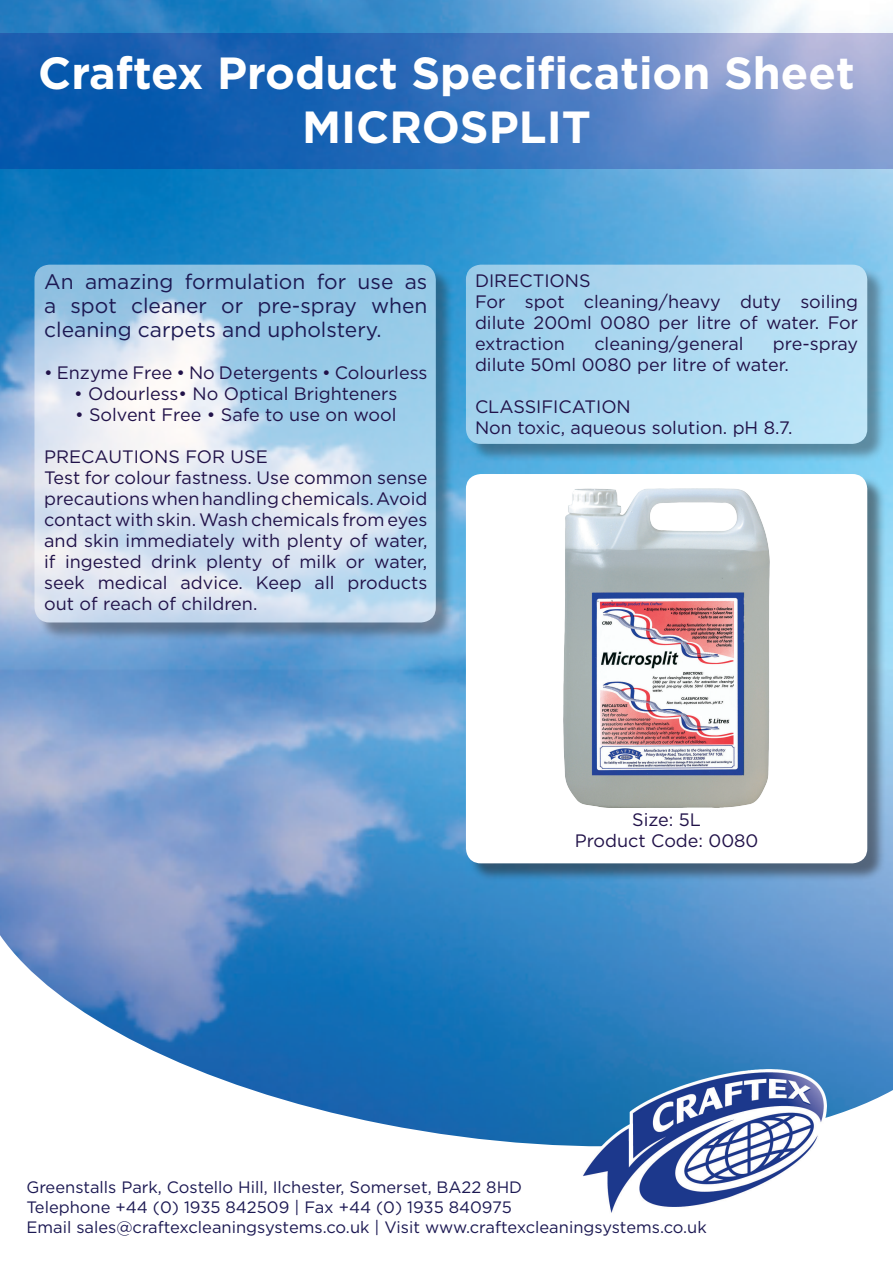
<style>
.page{position:relative;width:893px;height:1263px;background:#fff}
.page>*{position:absolute;margin:0;border:0;box-sizing:border-box;transform-origin:0 0}
.t1{font:700 45px "Gotham";color:#fff}
.t2{font:21px/24px "Gotham";color:#1c1953;text-align:justify}
.t3{font:18px/21px "Gotham";color:#211249;text-align:justify}
.t4{font:16.5px "Gotham";color:#1c1953}
</style>
<div class="page">
<img style="left:0;top:0;width:893px;height:1146px">
<svg style="left:0;top:33px;width:893px;height:136px;background:#4077bd"></svg>
<img style="left:578px;top:1070px;width:248px;height:143px">
<div style="left:37px;top:267px;width:418px;height:374px;background:#231f20;opacity:.75"></div>
<svg style="left:34px;top:265px;width:402px;height:357px;background:#c2daed"></svg>
<div style="left:468px;top:267px;width:418px;height:195px;background:#231f20;opacity:.75"></div>
<div style="left:466px;top:265px;width:401px;height:179px;background:linear-gradient(to right,#9dceeb,#bfe4f7);border-radius:15px"></div>
<div style="left:468px;top:476px;width:418px;height:406px;background:#231f20;opacity:.51"></div>
<div style="left:466px;top:474px;width:401px;height:389px;background:#fff;border-radius:15px"></div>
<img style="left:564px;top:489px;width:205px;height:318px">
<p class="t1" style="left:38px;top:43px;width:818px">Craftex Product Specification Sheet</p>
<p class="t1" style="left:302px;top:97px;width:290px">MICROSPLIT</p>
<p class="t2" style="left:44px;top:269px;width:385px">An amazing formulation for use as a spot cleaner or pre-spray when cleaning carpets and upholstery.</p>
<p class="t3" style="left:44px;top:362px;width:385px">• Enzyme Free • No Detergents • Colourless</p>
<p class="t3" style="left:74px;top:383px;width:325px">• Odourless• No Optical Brighteners</p>
<p class="t3" style="left:75px;top:404px;width:323px">• Solvent Free • Safe to use on wool</p>
<p class="t3" style="left:44px;top:446px;width:225px">PRECAUTIONS FOR USE</p>
<p class="t3" style="left:44px;top:467px;width:385px">Test for colour fastness. Use common sense precautions when handling chemicals. Avoid contact with skin. Wash chemicals from eyes and skin immediately with plenty of water, if ingested drink plenty of milk or water, seek medical advice. Keep all products out of reach of children.</p>
<p class="t3" style="left:475px;top:270px;width:117px">DIRECTIONS</p>
<p class="t3" style="left:475px;top:291px;width:385px">For spot cleaning/heavy duty soiling dilute 200ml 0080 per litre of water. For extraction</p>
<p class="t3" style="left:594px;top:333px;width:151px">cleaning/general</p>
<p class="t3" style="left:475px;top:333px;width:385px;text-indent:298px">pre-spray dilute 50ml 0080 per litre of water.</p>
<p class="t3" style="left:475px;top:396px;width:157px">CLASSIFICATION</p>
<p class="t3" style="left:475px;top:417px;width:319px">Non toxic, aqueous solution. pH 8.7.</p>
<p class="t3" style="left:632px;top:809px;width:70px">Size: 5L</p>
<p class="t3" style="left:575px;top:830px;width:185px">Product Code: 0080</p>
<p class="t4" style="left:26px;top:1177px;width:497px">Greenstalls Park, Costello Hill, Ilchester, Somerset, BA22 8HD</p>
<p class="t4" style="left:26px;top:1197px;width:487px">Telephone +44 (0) 1935 842509 | Fax +44 (0) 1935 840975</p>
<p class="t4" style="left:26px;top:1216px;width:682px">Email sales@craftexcleaningsystems.co.uk | Visit www.craftexcleaningsystems.co.uk</p>
</div>
